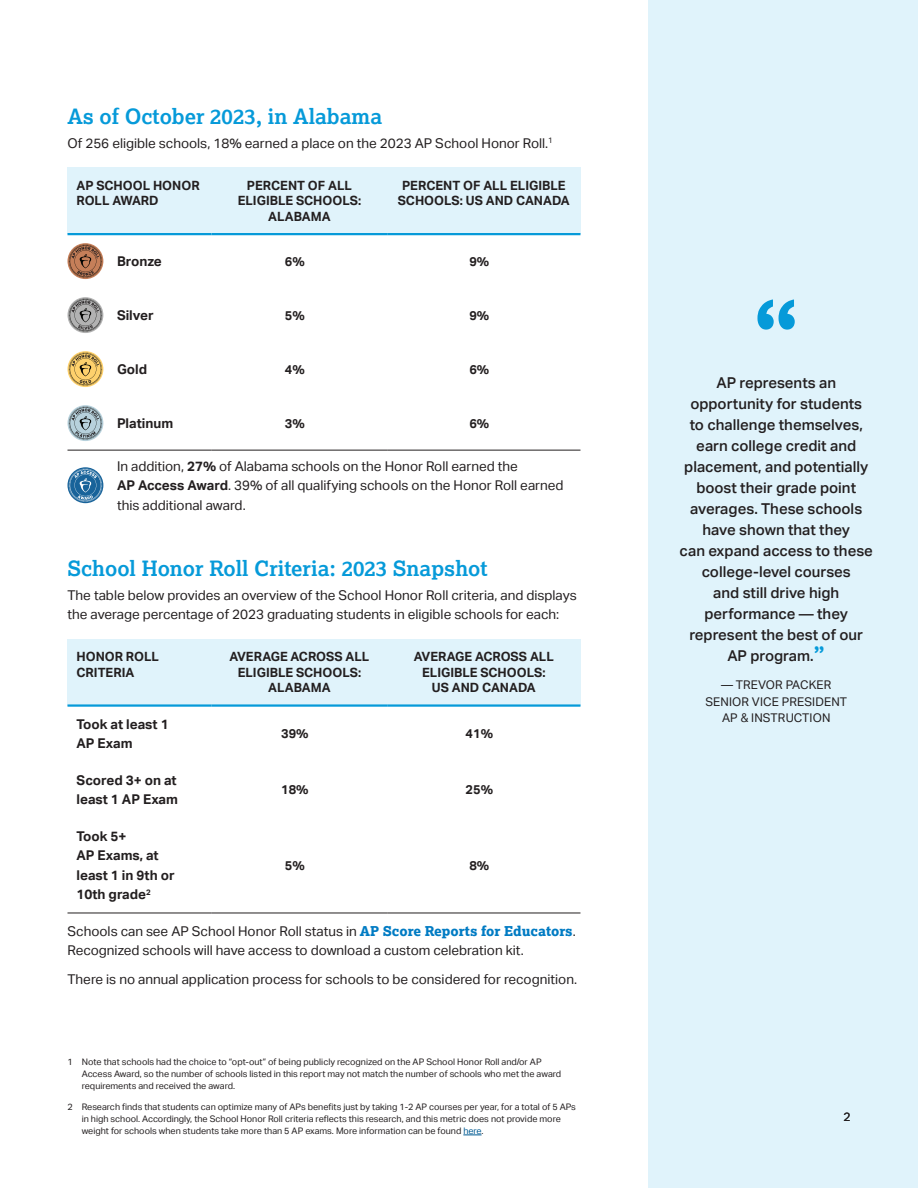
<style>
.page{position:relative;width:918px;height:1188px;background:#fff}
.page>*{position:absolute;margin:0;border:0;box-sizing:border-box;transform-origin:0 0}
.t1{font:700 90px "Lexia";color:#069ad9}
.t2{font:700 21px "Lexia";color:#069ad9}
.t3{font:500 15px/21px "Aktiv Grotesk";color:#231f20;text-align:center}
.t4{font:13.5px/19.5px "Aktiv Grotesk";color:#231f20}
.t5{font:700 13.5px/19.5px "Aktiv Grotesk";color:#231f20}
.t6{font:700 12.75px/15.3px "Aktiv Grotesk";color:#231f20;text-align:center}
.t7{font:12px/16.5px "Aktiv Grotesk";letter-spacing:.01em;color:#231f20;text-align:center}
.t8{font:9px/12px "Aktiv Grotesk";color:#231f20}
.s1{font-weight:700}
.s2{font-family:"Lexia";font-weight:800;color:#007bc3}
.s3{color:#005a93}
.s4{font-family:"Lexia";font-weight:700;font-size:21px;color:#069ad9}
</style>
<div class="page">
<div style="left:648px;top:0;width:270px;height:1188px;background:#e0f3fb"></div>
<div style="left:212px;top:639px;width:175px;height:67px;background:#e0f3fb"></div>
<div style="left:68px;top:639px;width:144px;height:67px;background:#e0f3fb"></div>
<hr style="left:68px;top:704px;width:144px;height:3px;background:#069ad9">
<div style="left:387px;top:639px;width:193px;height:67px;background:#e0f3fb"></div>
<hr style="left:212px;top:704px;width:175px;height:3px;background:#069ad9">
<hr style="left:387px;top:704px;width:193px;height:3px;background:#069ad9">
<hr style="left:68px;top:913px;width:144px;height:1px;background:#231f20">
<hr style="left:212px;top:913px;width:175px;height:1px;background:#231f20">
<hr style="left:387px;top:913px;width:193px;height:1px;background:#231f20">
<div style="left:387px;top:167px;width:193px;height:67px;background:#e0f3fb"></div>
<div style="left:212px;top:167px;width:175px;height:67px;background:#e0f3fb"></div>
<hr style="left:212px;top:233px;width:175px;height:2px;background:#069ad9">
<hr style="left:387px;top:233px;width:193px;height:2px;background:#069ad9">
<div style="left:68px;top:167px;width:144px;height:67px;background:#e0f3fb"></div>
<hr style="left:68px;top:233px;width:40px;height:2px;background:#069ad9">
<hr style="left:108px;top:233px;width:104px;height:2px;background:#069ad9">
<hr style="left:68px;top:450px;width:40px;height:1px;background:#231f20">
<hr style="left:108px;top:450px;width:104px;height:1px;background:#231f20">
<hr style="left:212px;top:450px;width:175px;height:1px;background:#231f20">
<hr style="left:387px;top:450px;width:193px;height:1px;background:#231f20">
<svg style="left:463px;top:1135px;width:19px;height:1px"></svg>
<svg style="left:67px;top:243px;width:36px;height:36px"></svg>
<svg style="left:69px;top:244px;width:33px;height:34px"></svg>
<svg style="left:67px;top:297px;width:36px;height:36px"></svg>
<svg style="left:69px;top:298px;width:33px;height:34px"></svg>
<svg style="left:67px;top:351px;width:36px;height:36px"></svg>
<svg style="left:69px;top:352px;width:33px;height:34px"></svg>
<svg style="left:67px;top:405px;width:36px;height:36px"></svg>
<svg style="left:69px;top:406px;width:33px;height:34px"></svg>
<svg style="left:67px;top:467px;width:36px;height:36px"></svg>
<svg style="left:69px;top:469px;width:33px;height:33px"></svg>
<h2 class="t2" style="left:68px;top:103px;width:316px">As of October 2023, in Alabama</h2>
<p class="t4" style="left:68px;top:134px;width:487px">Of 256 eligible schools, 18% earned a place on the 2023 AP School Honor Roll.<sup>1</sup></p>
<p class="t6" style="left:76px;top:178px;width:125px;text-align:left">AP SCHOOL HONOR<br>ROLL AWARD</p>
<p class="t6" style="left:238px;top:178px;width:125px">PERCENT OF ALL<br>ELIGIBLE SCHOOLS:<br>ALABAMA</p>
<p class="t6" style="left:398px;top:178px;width:173px">PERCENT OF ALL ELIGIBLE<br>SCHOOLS: US AND CANADA</p>
<p class="t5" style="left:117px;top:252px;width:46px">Bronze</p>
<p class="t6" style="left:285px;top:254px;width:21px">6%</p>
<p class="t6" style="left:469px;top:254px;width:21px">9%</p>
<p class="t5" style="left:117px;top:306px;width:38px">Silver</p>
<p class="t6" style="left:285px;top:308px;width:21px">5%</p>
<p class="t6" style="left:469px;top:308px;width:21px">9%</p>
<p class="t5" style="left:117px;top:360px;width:32px">Gold</p>
<p class="t6" style="left:285px;top:362px;width:21px">4%</p>
<p class="t6" style="left:469px;top:362px;width:21px">6%</p>
<p class="t5" style="left:117px;top:414px;width:58px">Platinum</p>
<p class="t6" style="left:285px;top:416px;width:21px">3%</p>
<p class="t6" style="left:469px;top:416px;width:21px">6%</p>
<p class="t4" style="left:117px;top:456px;width:448px">In addition, <span class="s1">27%</span> of Alabama schools on the Honor Roll earned the<br><span class="s1">AP Access Award</span>. 39% of all qualifying schools on the Honor Roll earned this additional award.</p>
<h2 class="t2" style="left:68px;top:555px;width:422px">School Honor Roll Criteria: 2023 Snapshot</h2>
<p class="t4" style="left:68px;top:585px;width:511px">The table below provides an overview of the School Honor Roll criteria, and displays the average percentage of 2023 graduating students in eligible schools for each:</p>
<p class="t6" style="left:76px;top:649px;width:84px;text-align:left">HONOR ROLL<br>CRITERIA</p>
<p class="t6" style="left:229px;top:649px;width:142px">AVERAGE ACROSS ALL<br>ELIGIBLE SCHOOLS:<br>ALABAMA</p>
<p class="t6" style="left:414px;top:649px;width:142px">AVERAGE ACROSS ALL<br>ELIGIBLE SCHOOLS:<br>US AND CANADA</p>
<p class="t5" style="left:76px;top:714px;width:94px">Took at least 1<br>AP Exam</p>
<p class="t6" style="left:281px;top:726px;width:29px">39%</p>
<p class="t6" style="left:466px;top:726px;width:29px">41%</p>
<p class="t5" style="left:76px;top:770px;width:103px">Scored 3+ on at least 1 AP Exam</p>
<p class="t6" style="left:281px;top:782px;width:29px">18%</p>
<p class="t6" style="left:466px;top:782px;width:29px">25%</p>
<p class="t5" style="left:76px;top:827px;width:100px">Took 5+<br>AP Exams, at least 1 in 9th or<br>10th grade<sup>2</sup></p>
<p class="t6" style="left:285px;top:858px;width:21px">5%</p>
<p class="t6" style="left:469px;top:858px;width:21px">8%</p>
<p class="t4" style="left:68px;top:921px;width:510px">Schools can see AP School Honor Roll status in <span class="s2">AP Score Reports for Educators</span>.<br>Recognized schools will have access to download a custom celebration kit.</p>
<p class="t4" style="left:68px;top:969px;width:511px">There is no annual application process for schools to be considered for recognition.</p>
<p class="t8" style="left:82px;top:1056px;width:481px;text-indent:-14px">1 Note that schools had the choice to “opt-out” of being publicly recognized on the AP School Honor Roll and/or AP<br>Access Award, so the number of schools listed in this report may not match the number of schools who met the award requirements and received the award.</p>
<p class="t8" style="left:82px;top:1101px;width:496px;text-indent:-14px">2 Research finds that students can optimize many of APs benefits just by taking 1-2 AP courses per year, for a total of 5 APs in high school. Accordingly, the School Honor Roll criteria reflects this research, and this metric does not provide more weight for schools when students take more than 5 AP exams. More information can be found <span class="s3">here</span>.</p>
<h1 class="t1" style="left:752px;top:277px;width:51px">“</h1>
<p class="t3" style="left:680px;top:372px;width:195px">AP represents an opportunity for students<br>to challenge themselves, earn college credit and placement, and potentially boost their grade point averages. These schools have shown that they<br>can expand access to these college-level courses<br>and still drive high performance — they represent the best of our<br>AP program.<span class="s4">”</span></p>
<p class="t7" style="left:705px;top:677px;width:143px">— TREVOR PACKER<br>SENIOR VICE PRESIDENT<br>AP &amp; INSTRUCTION</p>
<p class="t7" style="left:843px;top:1108px;width:9px">2</p>
</div>
